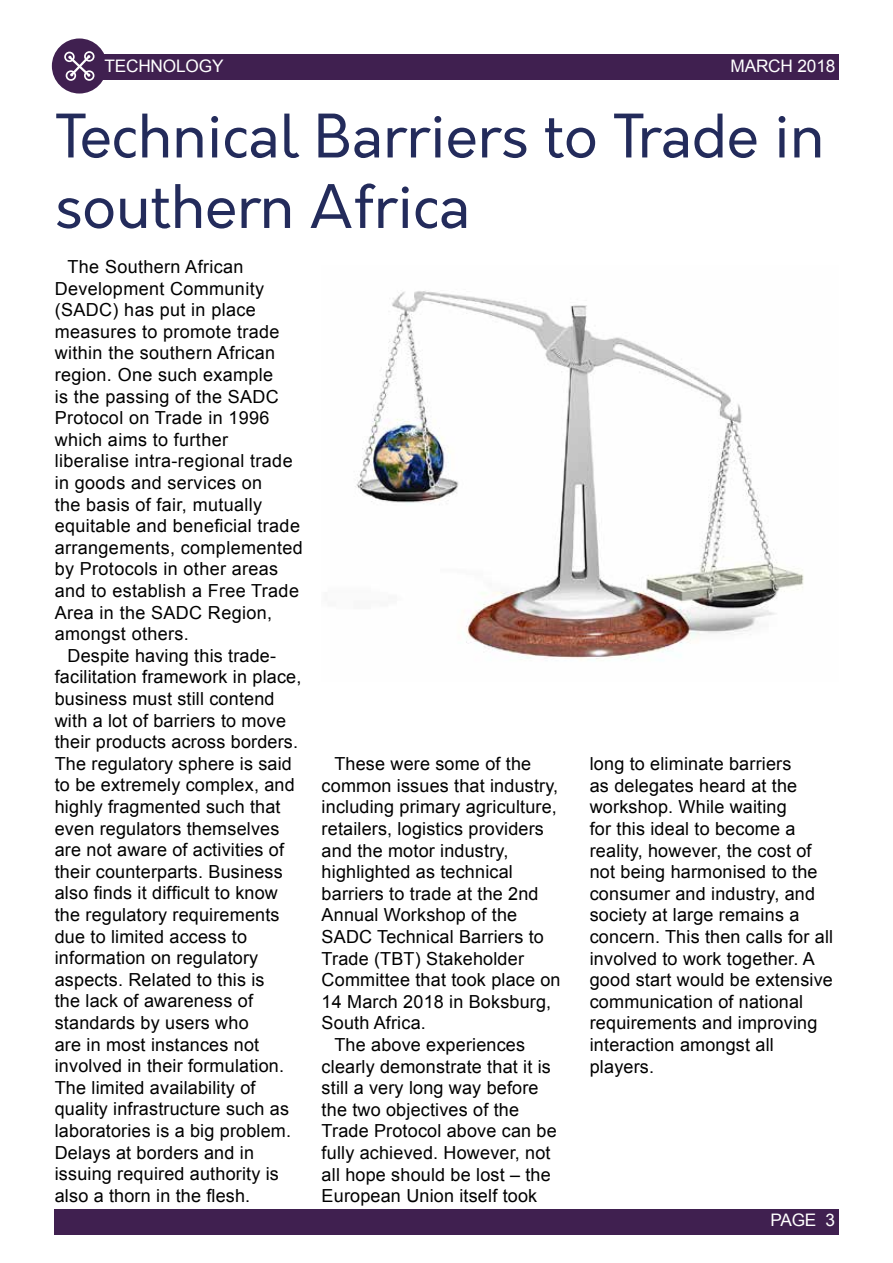
<style>
.page{position:relative;width:893px;height:1263px;background:#fff}
.page>*{position:absolute;margin:0;border:0;box-sizing:border-box;transform-origin:0 0}
.t1{font:58.5px/70.5px "Orkney";color:#232b5b}
.t2{font:18px/21.6px "Arial";letter-spacing:.01em;color:#000}
.t3{font:17.25px "Arial";letter-spacing:-.01em;color:#fff}
</style>
<div class="page">
<div style="left:52px;top:38px;width:55px;height:56px;background:#402050;border-radius:50%"></div>
<svg style="left:64px;top:51px;width:31px;height:30px"></svg>
<div style="left:101px;top:54px;width:738px;height:25px;background:#402050"></div>
<div style="left:54px;top:1209px;width:785px;height:25px;background:#402050"></div>
<img style="left:355px;top:291px;width:449px;height:369px">
<p class="t3" style="left:104px;top:55px;width:121px">TECHNOLOGY</p>
<p class="t3" style="left:730px;top:54px;width:106px">MARCH 2018</p>
<h1 class="t1" style="left:55px;top:102px;width:771px">Technical Barriers to Trade in southern Africa</h1>
<p class="t2" style="left:55px;top:256px;width:250px;text-indent:13px">The Southern African<br>Development Community (SADC) has put in place measures to promote trade within the southern African region. One such example<br>is the passing of the SADC<br>Protocol on Trade in 1996 which aims to further liberalise intra-regional trade in goods and services on<br>the basis of fair, mutually equitable and beneficial trade arrangements, complemented by Protocols in other areas and to establish a Free Trade<br>Area in the SADC Region, amongst others.</p>
<p class="t2" style="left:55px;top:645px;width:248px;text-indent:13px">Despite having this trade&shy;facilitation framework in place, business must still contend with a lot of barriers to move their products across borders.<br>The regulatory sphere is said to be extremely complex, and highly fragmented such that even regulators themselves are not aware of activities of their counterparts. Business also finds it difficult to know the regulatory requirements due to limited access to information on regulatory aspects. Related to this is<br>the lack of awareness of standards by users who<br>are in most instances not involved in their formulation.<br>The limited availability of quality infrastructure such as laboratories is a big problem.<br>Delays at borders and in issuing required authority is also a thorn in the flesh.</p>
<p class="t2" style="left:334px;top:753px;width:198px">These were some of the</p>
<p class="t2" style="left:322px;top:775px;width:238px">common issues that industry,</p>
<p class="t2" style="left:322px;top:796px;width:237px">including primary agriculture,</p>
<p class="t2" style="left:322px;top:818px;width:224px">retailers, logistics providers</p>
<p class="t2" style="left:322px;top:839px;width:188px">and the motor industry,</p>
<p class="t2" style="left:322px;top:861px;width:193px">highlighted as technical</p>
<p class="t2" style="left:322px;top:883px;width:218px">barriers to trade at the 2nd</p>
<p class="t2" style="left:322px;top:904px;width:197px">Annual Workshop of the</p>
<p class="t2" style="left:322px;top:926px;width:224px">SADC Technical Barriers to</p>
<p class="t2" style="left:322px;top:947px;width:204px">Trade (TBT) Stakeholder</p>
<p class="t2" style="left:322px;top:969px;width:240px">Committee that took place on</p>
<p class="t2" style="left:322px;top:991px;width:231px">14 March 2018 in Boksburg,</p>
<p class="t2" style="left:322px;top:1012px;width:106px">South Africa.</p>
<p class="t2" style="left:334px;top:1034px;width:192px">The above experiences</p>
<p class="t2" style="left:322px;top:1055px;width:231px">clearly demonstrate that it is</p>
<p class="t2" style="left:322px;top:1077px;width:218px">still a very long way before</p>
<p class="t2" style="left:322px;top:1099px;width:199px">the two objectives of the</p>
<p class="t2" style="left:322px;top:1120px;width:237px">Trade Protocol above can be</p>
<p class="t2" style="left:322px;top:1142px;width:230px">fully achieved. However, not</p>
<p class="t2" style="left:322px;top:1163px;width:231px">all hope should be lost – the</p>
<p class="t2" style="left:322px;top:1185px;width:217px">European Union itself took</p>
<p class="t2" style="left:590px;top:753px;width:245px">long to eliminate barriers<br>as delegates heard at the workshop. While waiting<br>for this ideal to become a reality, however, the cost of not being harmonised to the consumer and industry, and society at large remains a concern. This then calls for all involved to work together. A good start would be extensive communication of national requirements and improving interaction amongst all players.</p>
<p class="t3" style="left:770px;top:1209px;width:66px">PAGE 3</p>
</div>
